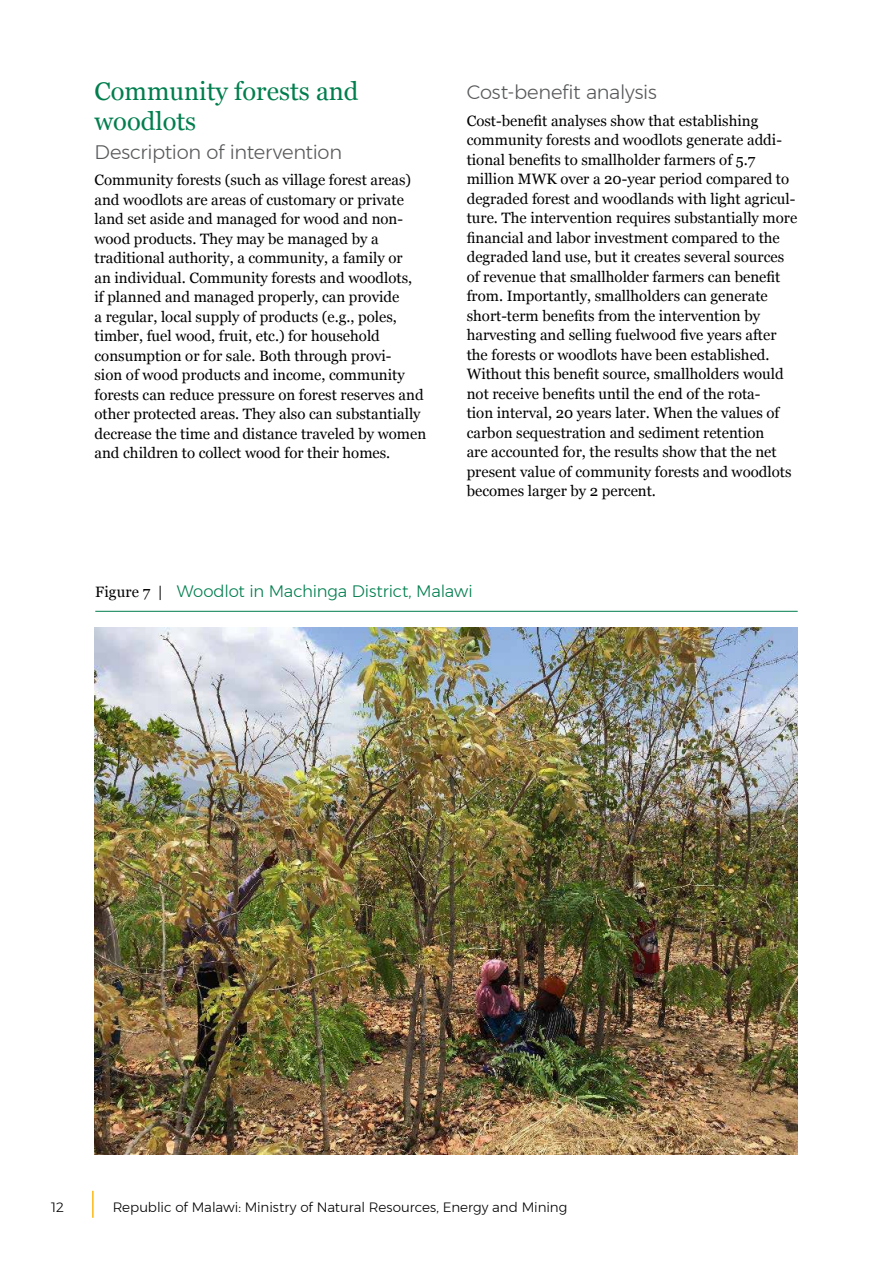
<style>
.page{position:relative;width:893px;height:1263px;background:#fff}
.page>*{position:absolute;margin:0;border:0;box-sizing:border-box;transform-origin:0 0}
.t1{font:25.5px/30px "Georgia";color:#007e4e}
.t2{font:300 19.5px "Montserrat";letter-spacing:-.015em;color:#58595b}
.t3{font:300 16.5px "Montserrat";letter-spacing:-.01em;color:#007e4e}
.t4{font:15px/19.5px "Georgia";color:#000}
.t5{font:300 13.5px "Montserrat";letter-spacing:-.005em;color:#000}
.s1{font-family:"Georgia";font-weight:400;font-size:15px;color:#000}
</style>
<div class="page">
<hr style="left:92px;top:1191px;width:2px;height:27px;background:#fdb913">
<img style="left:95px;top:628px;width:703px;height:527px">
<hr style="left:95px;top:611px;width:703px;height:1px;background:#007e4e">
<h1 class="t1" style="left:94px;top:75px;width:266px">Community forests and woodlots</h1>
<h2 class="t2" style="left:94px;top:137px;width:249px">Description of intervention</h2>
<p class="t4" style="left:94px;top:170px;width:333px">Community forests (such as village forest areas) and woodlots are areas of customary or private land set aside and managed for wood and non&shy;wood products. They may be managed by a traditional authority, a community, a family or<br>an individual. Community forests and woodlots,<br>if planned and managed properly, can provide<br>a regular, local supply of products (e.g., poles, timber, fuel wood, fruit, etc.) for household consumption or for sale. Both through provi-<br>sion of wood products and income, community forests can reduce pressure on forest reserves and other protected areas. They also can substantially decrease the time and distance traveled by women and children to collect wood for their homes.</p>
<h2 class="t2" style="left:467px;top:78px;width:192px">Cost-benefit analysis</h2>
<p class="t4" style="left:467px;top:110px;width:332px">Cost-benefit analyses show that establishing community forests and woodlots generate addi&shy;tional benefits to smallholder farmers of 5.7 million MWK over a 20-year period compared to degraded forest and woodlands with light agricul&shy;ture. The intervention requires substantially more financial and labor investment compared to the degraded land use, but it creates several sources of revenue that smallholder farmers can benefit from. Importantly, smallholders can generate short-term benefits from the intervention by harvesting and selling fuelwood five years after the forests or woodlots have been established.<br>Without this benefit source, smallholders would not receive benefits until the end of the rota-<br>tion interval, 20 years later. When the values of carbon sequestration and sediment retention<br>are accounted for, the results show that the net present value of community forests and woodlots becomes larger by 2 percent.</p>
<p class="t3" style="left:95px;top:579px;width:379px"><span class="s1">Figure 7 |</span> Woodlot in Machinga District, Malawi</p>
<p class="t5" style="left:51px;top:1197px;width:14px">12</p>
<p class="t5" style="left:113px;top:1197px;width:456px">Republic of Malawi: Ministry of Natural Resources, Energy and Mining</p>
</div>
